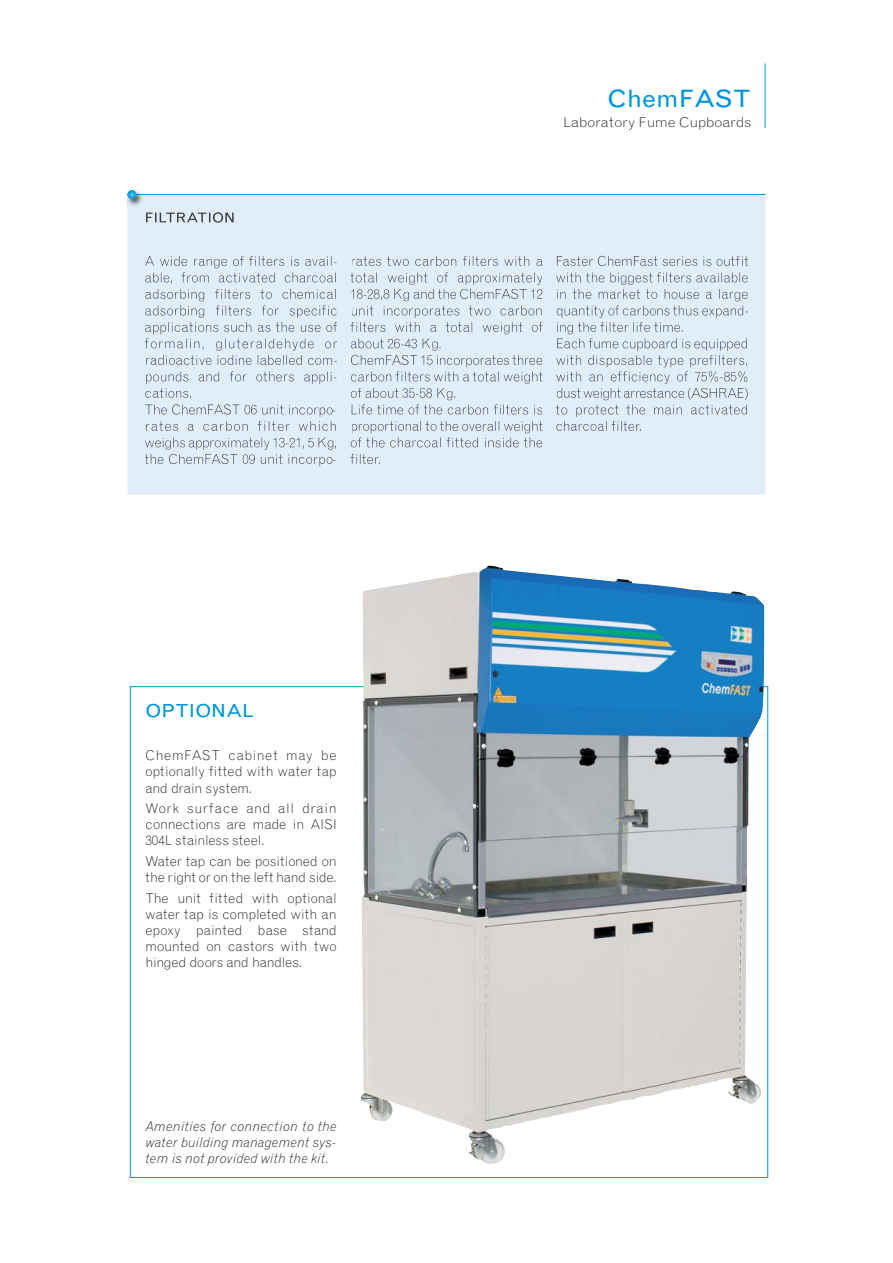
<style>
.page{position:relative;width:893px;height:1263px;background:#fff}
.page>*{position:absolute;margin:0;border:0;box-sizing:border-box;transform-origin:0 0}
.t1{font:24px "Grotesque";color:#0095da;scale:1.1 1}
.t2{font:18px "Grotesque";color:#0095da;scale:1.1 1}
.t3{font:300 13.5px/16.2px "Grotesque";color:#231f20;text-align:justify}
.t4{font:italic 300 13.5px/16.2px "Grotesque";color:#231f20;text-align:justify}
.t5{font:300 13.5px "Grotesque";color:#231f20;scale:1.1 1}
</style>
<div class="page">
<hr style="left:765px;top:63px;width:1px;height:65px;background:#0095da">
<svg style="left:128px;top:195px;width:637px;height:300px;background:#dce9f4"></svg>
<svg style="left:145px;top:256px;width:120px;height:109px;background:#d3dfe9"></svg>
<svg style="left:145px;top:371px;width:122px;height:27px;background:#d6e2ed"></svg>
<svg style="left:145px;top:404px;width:138px;height:11px;background:#cad6e0"></svg>
<svg style="left:146px;top:421px;width:102px;height:10px"></svg>
<svg style="left:145px;top:438px;width:132px;height:26px;background:#cdd9e4"></svg>
<svg style="left:351px;top:256px;width:98px;height:10px"></svg>
<svg style="left:350px;top:272px;width:119px;height:60px;background:#d2dee9"></svg>
<svg style="left:351px;top:339px;width:128px;height:42px;background:#d1dde8"></svg>
<svg style="left:351px;top:388px;width:81px;height:10px"></svg>
<svg style="left:352px;top:404px;width:109px;height:10px"></svg>
<svg style="left:351px;top:421px;width:100px;height:26px;background:#cfdbe5"></svg>
<svg style="left:350px;top:454px;width:30px;height:10px"></svg>
<svg style="left:557px;top:256px;width:96px;height:10px"></svg>
<svg style="left:556px;top:273px;width:121px;height:26px;background:#cfdbe5"></svg>
<svg style="left:556px;top:305px;width:126px;height:126px;background:#d3dfe9"></svg>
<svg style="left:146px;top:212px;width:88px;height:11px"></svg>
<hr style="left:128px;top:194px;width:637px;height:1px;background:#0095da">
<img style="left:127px;top:192px;width:21px;height:18px">
<svg style="left:128px;top:190px;width:20px;height:9px"></svg>
<img style="left:360px;top:565px;width:405px;height:599px">
<h1 class="t1" style="left:607px;top:89px;width:133px">ChemFAST</h1>
<p class="t5" style="left:563px;top:117px;width:173px">Laboratory Fume Cupboards</p>
<h2 class="t2" style="left:145px;top:704px;width:100px">OPTIONAL</h2>
<p class="t3" style="left:145px;top:749px;width:193px">ChemFAST cabinet may be optionally fitted with water tap and drain system.</p>
<p class="t3" style="left:145px;top:801px;width:193px">Work surface and all drain connections are made in AISI 304L stainless steel.</p>
<p class="t3" style="left:145px;top:854px;width:193px">Water tap can be positioned on the right or on the left hand side.</p>
<p class="t3" style="left:145px;top:891px;width:193px">The unit fitted with optional water tap is completed with an epoxy painted base stand mounted on castors with two hinged doors and handles.</p>
<p class="t4" style="left:145px;top:1119px;width:193px">Amenities for connection to the water building management sys&shy;tem is not provided with the kit.</p>
</div>
